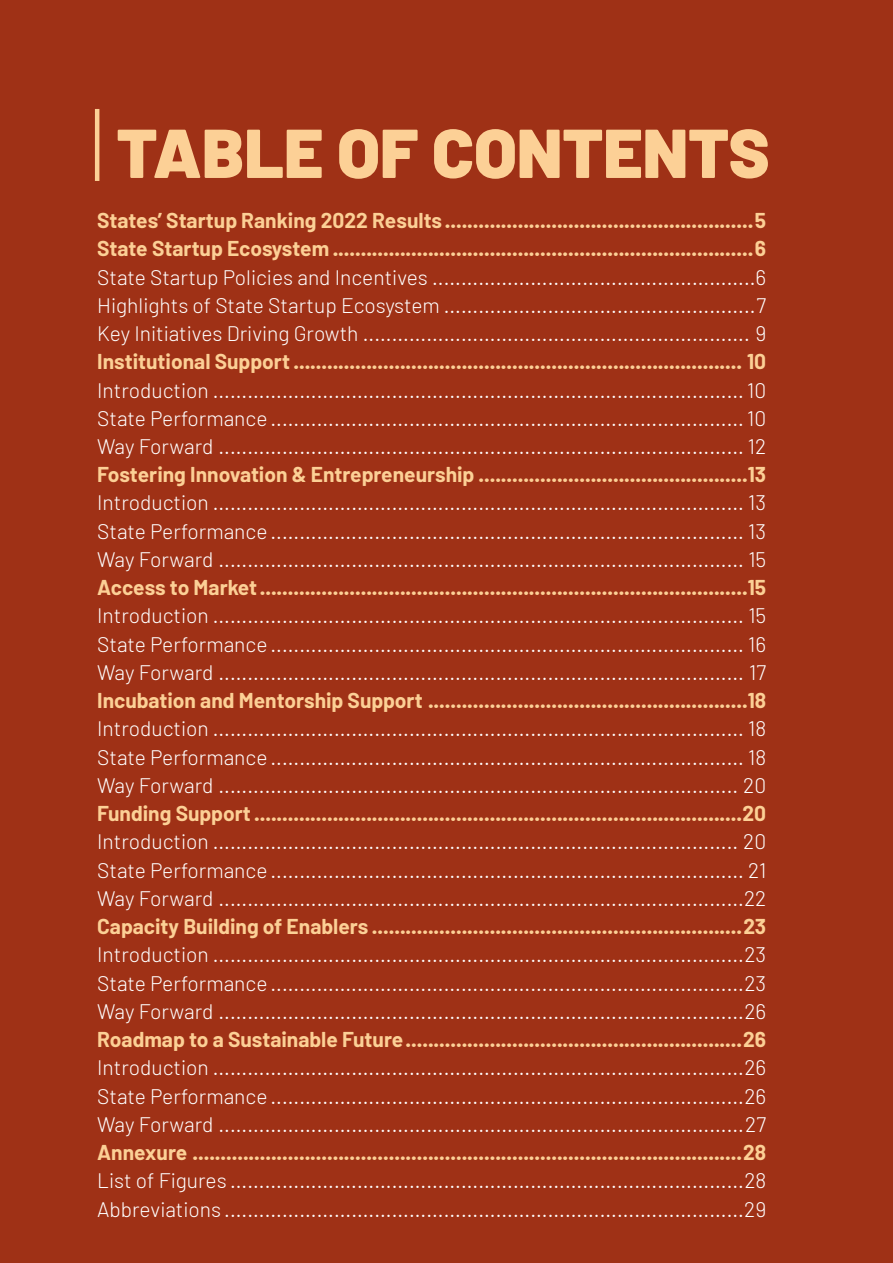
<style>
.page{position:relative;width:893px;height:1263px;background:#9f3116}
.page>*{position:absolute;margin:0;border:0;box-sizing:border-box;transform-origin:0 0}
.t1{font:900 69px "Barlow";color:#fcd096}
.t2{font:300 21px/28.2px "Barlow";color:#fff;text-align:justify}
.t3{font:700 21px/28.2px "Barlow";color:#fcd096}
</style>
<div class="page">
<hr style="left:95px;top:109px;width:4px;height:72px;background:#fcd096">
<h1 class="t1" style="left:116px;top:110px;width:655px">TABLE OF CONTENTS</h1>
<p class="t3" style="left:97px;top:206px;width:670px">States’ Startup Ranking 2022 Results .......................................................5<br>State Startup Ecosystem ...........................................................................6</p>
<p class="t2" style="left:97px;top:262px;width:670px">State Startup Policies and Incentives ........................................................6<br>Highlights of State Startup Ecosystem ......................................................7<br>Key Initiatives Driving Growth ................................................................... 9</p>
<p class="t3" style="left:97px;top:347px;width:670px">Institutional Support ................................................................................ 10</p>
<p class="t2" style="left:97px;top:375px;width:670px">Introduction ............................................................................................10<br>State Performance ..................................................................................10<br>Way Forward ........................................................................................... 12</p>
<p class="t3" style="left:97px;top:460px;width:670px">Fostering Innovation &amp; Entrepreneurship ................................................13</p>
<p class="t2" style="left:97px;top:488px;width:670px">Introduction ............................................................................................ 13<br>State Performance .................................................................................. 13<br>Way Forward ........................................................................................... 15</p>
<p class="t3" style="left:97px;top:573px;width:670px">Access to Market.......................................................................................15</p>
<p class="t2" style="left:97px;top:601px;width:670px">Introduction ............................................................................................ 15<br>State Performance .................................................................................. 16<br>Way Forward ........................................................................................... 17</p>
<p class="t3" style="left:97px;top:686px;width:670px">Incubation and Mentorship Support .........................................................18</p>
<p class="t2" style="left:97px;top:714px;width:670px">Introduction ............................................................................................ 18<br>State Performance .................................................................................. 18<br>Way Forward .......................................................................................... 20</p>
<p class="t3" style="left:97px;top:799px;width:670px">Funding Support .......................................................................................20</p>
<p class="t2" style="left:97px;top:827px;width:670px">Introduction ........................................................................................... 20<br>State Performance .................................................................................. 21<br>Way Forward ...........................................................................................22</p>
<p class="t3" style="left:97px;top:912px;width:670px">Capacity Building of Enablers ..................................................................23</p>
<p class="t2" style="left:97px;top:940px;width:670px">Introduction ............................................................................................23<br>State Performance ..................................................................................23<br>Way Forward ...........................................................................................26</p>
<p class="t3" style="left:97px;top:1025px;width:670px">Roadmap to a Sustainable Future............................................................26</p>
<p class="t2" style="left:97px;top:1053px;width:670px">Introduction ............................................................................................26<br>State Performance ..................................................................................26<br>Way Forward ...........................................................................................27</p>
<p class="t3" style="left:97px;top:1138px;width:670px">Annexure ..................................................................................................28</p>
<p class="t2" style="left:97px;top:1166px;width:670px">List of Figures .........................................................................................28<br>Abbreviations ..........................................................................................29</p>
</div>
